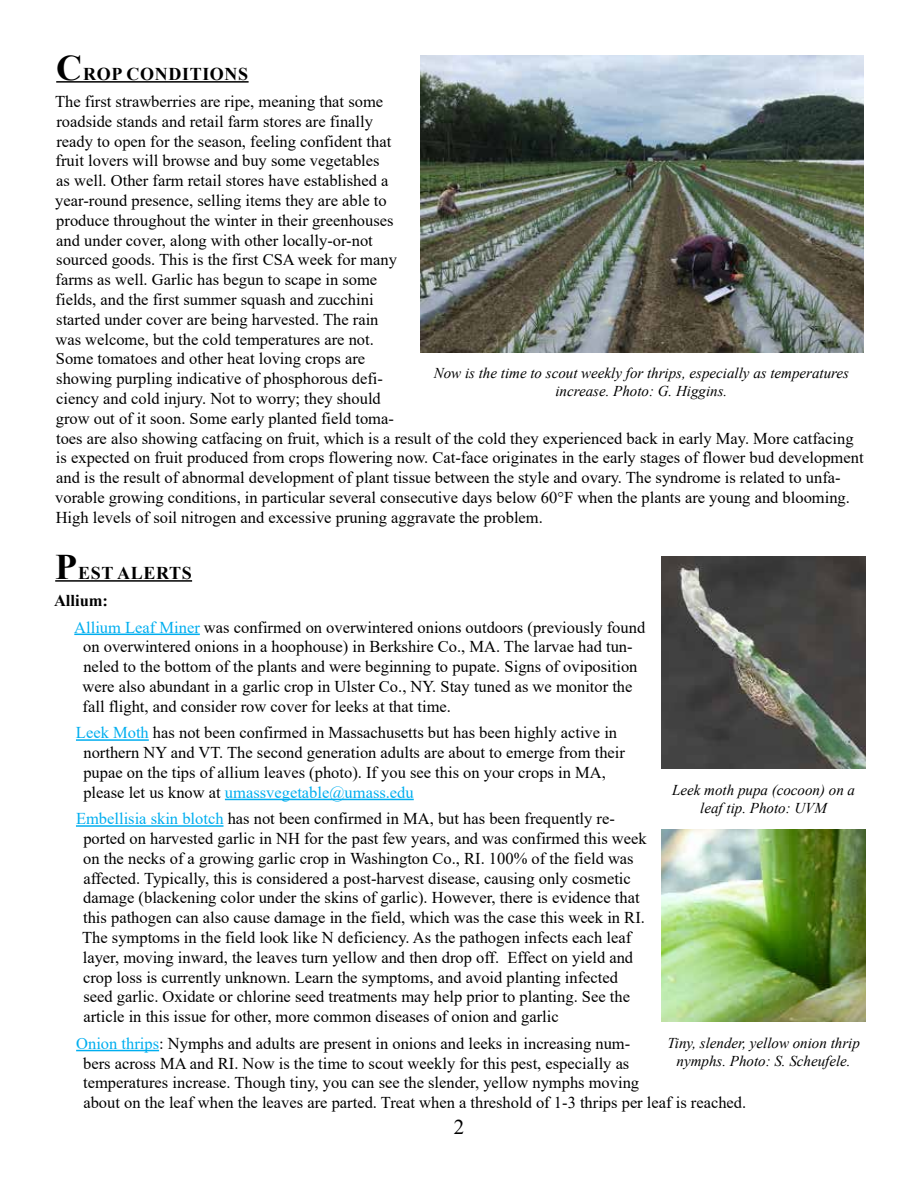
<style>
.page{position:relative;width:918px;height:1188px;background:#fff}
.page>*{position:absolute;margin:0;border:0;box-sizing:border-box;transform-origin:0 0}
.t1{font:21px "Times New Roman";color:#000}
.t2{font:700 18px "Times New Roman";letter-spacing:.035em;color:#000}
.t3{font:16.5px/19.8px "Times New Roman";color:#000}
.t4{font:italic 15px/18px "Times New Roman";color:#000;text-align:center}
.s1{font-size:36px}
.s2{font-weight:700}
.s3{color:#00aeef}
</style>
<div class="page">
<hr style="left:56px;top:81px;width:193px;height:2px;background:#000">
<hr style="left:55px;top:580px;width:137px;height:2px;background:#000">
<hr style="left:74px;top:634px;width:126px;height:1px;background:#00aeef">
<hr style="left:76px;top:739px;width:73px;height:2px;background:#00aeef">
<hr style="left:225px;top:799px;width:189px;height:1px;background:#00aeef">
<hr style="left:76px;top:825px;width:148px;height:2px;background:#00aeef">
<hr style="left:76px;top:1050px;width:83px;height:1px;background:#00aeef">
<img style="left:662px;top:557px;width:204px;height:211px">
<img style="left:420px;top:56px;width:444px;height:296px">
<img style="left:662px;top:829px;width:204px;height:192px">
<p class="t2" style="left:56px;top:61px;width:194px"><span class="s1">C</span>ROP CONDITIONS</p>
<p class="t3" style="left:55px;top:91px;width:810px">The first strawberries are ripe, meaning that some<br>roadside stands and retail farm stores are finally<br>ready to open for the season, feeling confident that<br>fruit lovers will browse and buy some vegetables<br>as well. Other farm retail stores have established a<br>year-round presence, selling items they are able to<br>produce throughout the winter in their greenhouses<br>and under cover, along with other locally-or-not<br>sourced goods. This is the first CSA week for many<br>farms as well. Garlic has begun to scape in some<br>fields, and the first summer squash and zucchini<br>started under cover are being harvested. The rain<br>was welcome, but the cold temperatures are not.<br>Some tomatoes and other heat loving crops are<br>showing purpling indicative of phosphorous defi-<br>ciency and cold injury. Not to worry; they should<br>grow out of it soon. Some early planted field toma-<br>toes are also showing catfacing on fruit, which is a result of the cold they experienced back in early May. More catfacing is expected on fruit produced from crops flowering now. Cat-face originates in the early stages of flower bud development and is the result of abnormal development of plant tissue between the style and ovary. The syndrome is related to unfa&shy;vorable growing conditions, in particular several consecutive days below 60°F when the plants are young and blooming.<br>High levels of soil nitrogen and excessive pruning aggravate the problem.</p>
<p class="t2" style="left:55px;top:560px;width:138px"><span class="s1">P</span>EST ALERTS</p>
<p class="t3" style="left:74px;top:587px;width:572px;line-height:26.5px;text-indent:-20px"><span class="s2">Allium:<br></span><span class="s3">Allium Leaf Miner</span> was confirmed on overwintered onions outdoors (previously found</p>
<p class="t3" style="left:83px;top:636px;width:556px">on overwintered onions in a hoophouse) in Berkshire Co., MA. The larvae had tun&shy;neled to the bottom of the plants and were beginning to pupate. Signs of oviposition were also abundant in a garlic crop in Ulster Co., NY. Stay tuned as we monitor the fall flight, and consider row cover for leeks at that time.</p>
<p class="t3" style="left:83px;top:722px;width:543px;text-indent:-7px"><span class="s3">Leek Moth</span> has not been confirmed in Massachusetts but has been highly active in northern NY and VT. The second generation adults are about to emerge from their pupae on the tips of allium leaves (photo). If you see this on your crops in MA, please let us know at <span class="s3">umassvegetable@umass.edu</span></p>
<p class="t3" style="left:82px;top:808px;width:566px;text-indent:-6px"><span class="s3">Embellisia skin blotch</span> has not been confirmed in MA, but has been frequently re&shy;ported on harvested garlic in NH for the past few years, and was confirmed this week on the necks of a growing garlic crop in Washington Co., RI. 100% of the field was affected. Typically, this is considered a post-harvest disease, causing only cosmetic damage (blackening color under the skins of garlic). However, there is evidence that this pathogen can also cause damage in the field, which was the case this week in RI.<br>The symptoms in the field look like N deficiency. As the pathogen infects each leaf layer, moving inward, the leaves turn yellow and then drop off. Effect on yield and crop loss is currently unknown. Learn the symptoms, and avoid planting infected seed garlic. Oxidate or chlorine seed treatments may help prior to planting. See the article in this issue for other, more common diseases of onion and garlic</p>
<p class="t3" style="left:83px;top:1033px;width:665px;text-indent:-7px"><span class="s3">Onion thrips</span>: Nymphs and adults are present in onions and leeks in increasing num-<br>bers across MA and RI. Now is the time to scout weekly for this pest, especially as<br>temperatures increase. Though tiny, you can see the slender, yellow nymphs moving<br>about on the leaf when the leaves are parted. Treat when a threshold of 1-3 thrips per leaf is reached.</p>
<p class="t4" style="left:434px;top:363px;width:417px">Now is the time to scout weekly for thrips, especially as temperatures increase. Photo: G. Higgins.</p>
<p class="t4" style="left:672px;top:780px;width:184px">Leek moth pupa (cocoon) on a leaf tip. Photo: UVM</p>
<p class="t4" style="left:667px;top:1033px;width:194px">Tiny, slender, yellow onion thrip nymphs. Photo: S. Scheufele.</p>
<p class="t1" style="left:454px;top:1112px;width:12px">2</p>
</div>
